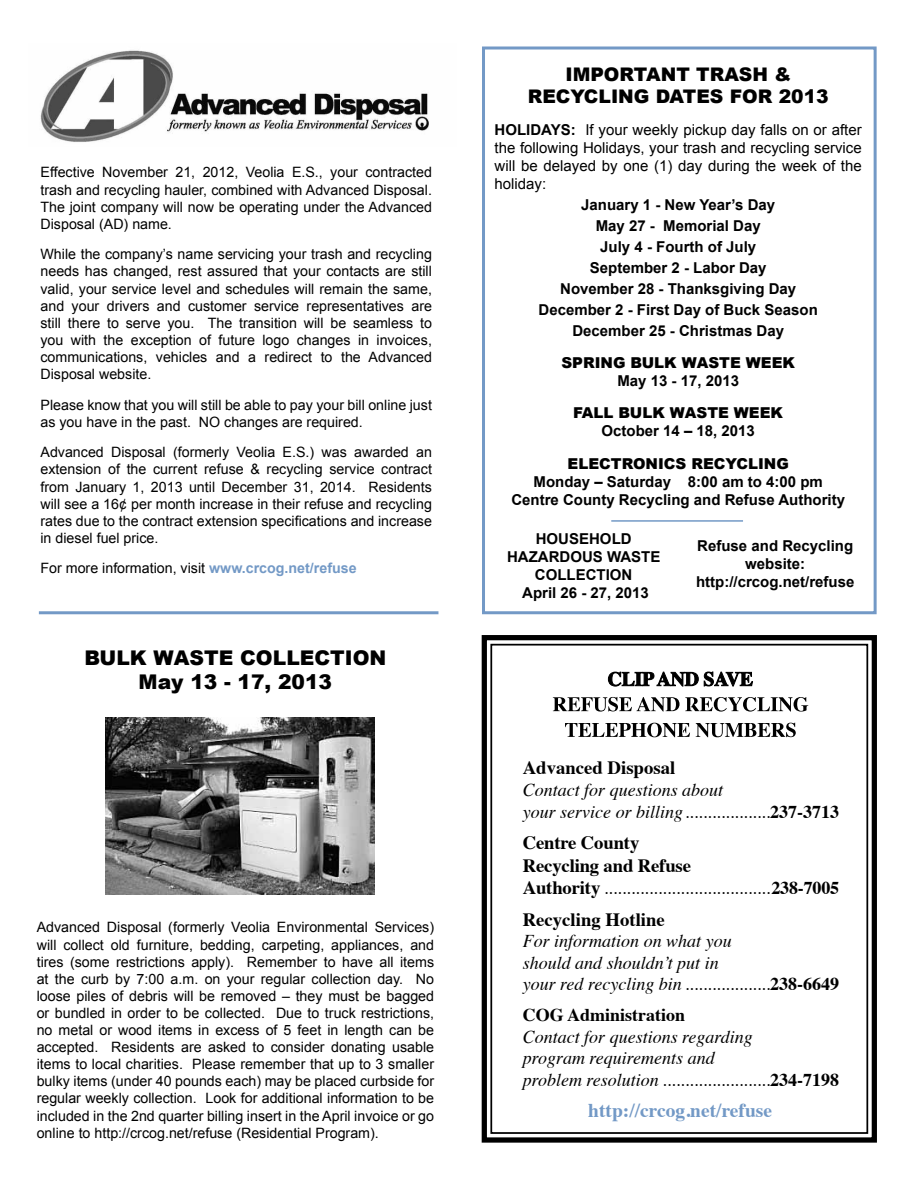
<style>
.page{position:relative;width:918px;height:1188px;background:#fff}
.page>*{position:absolute;margin:0;border:0;box-sizing:border-box;transform-origin:0 0}
.t1{font:900 20.25px/24.3px "Arial";color:#000;text-align:center}
.t2{font:700 19.5px "Times";color:#7399c6}
.t3{font:700 18.75px/22.5px "Times";color:#000}
.t4{font:900 18.75px/22.5px "Arial";color:#000;text-align:center}
.t5{font:italic 18px/21.6px "Times";color:#000}
.t6{font:700 18px "Times";color:#000}
.t7{font:700 15px/21px "Arial";color:#000;text-align:center}
.t8{font:15px/18px "Arial";color:#000;text-align:justify}
.t9{font:900 15px "Arial";color:#000}
.t10{font:14.25px/17.1px "Arial";color:#000;text-align:justify}
.s1{font-weight:700;color:#7399c6}
.s2{font-weight:700}
.s3{font-weight:700;font-style:normal}
.s4{font-weight:700;font-style:normal;font-size:18.75px}
</style>
<div class="page">
<svg style="left:481px;top:635px;width:396px;height:508px"></svg>
<div style="left:490px;top:644px;width:378px;height:490px;border:2px solid #000"></div>
<svg style="left:565px;top:723px;width:231px;height:14px"></svg>
<svg style="left:553px;top:697px;width:255px;height:15px"></svg>
<svg style="left:608px;top:671px;width:145px;height:16px"></svg>
<hr style="left:39px;top:611px;width:399px;height:3px;background:#7399c6">
<div style="left:482px;top:46px;width:395px;height:568px;border:3px solid #7399c6"></div>
<hr style="left:611px;top:520px;width:132px;height:2px;background:#7399c6">
<img style="left:106px;top:717px;width:268px;height:178px">
<img style="left:40px;top:50px;width:389px;height:92px">
<p class="t10" style="left:40px;top:164px;width:393px">Effective November 21, 2012, Veolia E.S., your contracted trash and recycling hauler, combined with Advanced Disposal.<br>The joint company will now be operating under the Advanced Disposal (AD) name.</p>
<p class="t10" style="left:40px;top:246px;width:393px">While the company’s name servicing your trash and recycling needs has changed, rest assured that your contacts are still valid, your service level and schedules will remain the same, and your drivers and customer service representatives are still there to serve you. The transition will be seamless to you with the exception of future logo changes in invoices, communications, vehicles and a redirect to the Advanced Disposal website.</p>
<p class="t10" style="left:40px;top:396px;width:393px">Please know that you will still be able to pay your bill online just as you have in the past. NO changes are required.</p>
<p class="t10" style="left:40px;top:444px;width:393px">Advanced Disposal (formerly Veolia E.S.) was awarded an extension of the current refuse &amp; recycling service contract from January 1, 2013 until December 31, 2014. Residents will see a 16¢ per month increase in their refuse and recycling rates due to the contract extension specifications and increase in diesel fuel price.</p>
<p class="t10" style="left:40px;top:560px;width:318px">For more information, visit <span class="s1">www.crcog.net/refuse</span></p>
<h1 class="t1" style="left:84px;top:645px;width:304px">BULK WASTE COLLECTION<br>May 13 - 17, 2013</h1>
<p class="t10" style="left:37px;top:919px;width:399px">Advanced Disposal (formerly Veolia Environmental Services) will collect old furniture, bedding, carpeting, appliances, and tires (some restrictions apply). Remember to have all items at the curb by 7:00 a.m. on your regular collection day. No loose piles of debris will be removed – they must be bagged or bundled in order to be collected. Due to truck restrictions, no metal or wood items in excess of 5 feet in length can be accepted. Residents are asked to consider donating usable items to local charities. Please remember that up to 3 smaller bulky items (under 40 pounds each) may be placed curbside for regular weekly collection. Look for additional information to be included in the 2nd quarter billing insert in the April invoice or go online to http://crcog.net/refuse (Residential Program).</p>
<h3 class="t4" style="left:528px;top:62px;width:302px">IMPORTANT TRASH &amp;<br>RECYCLING DATES FOR 2013</h3>
<p class="t8" style="left:495px;top:120px;width:369px"><span class="s2">HOLIDAYS:</span> If your weekly pickup day falls on or after the following Holidays, your trash and recycling service will be delayed by one (1) day during the week of the holiday:</p>
<p class="t7" style="left:539px;top:194px;width:281px">January 1 - New Year’s Day<br>May 27 - Memorial Day<br>July 4 - Fourth of July<br>September 2 - Labor Day<br>November 28 - Thanksgiving Day<br>December 2 - First Day of Buck Season<br>December 25 - Christmas Day</p>
<p class="t9" style="left:561px;top:352px;width:235px">SPRING BULK WASTE WEEK</p>
<p class="t7" style="left:617px;top:370px;width:123px">May 13 - 17, 2013</p>
<p class="t9" style="left:573px;top:402px;width:211px">FALL BULK WASTE WEEK</p>
<p class="t7" style="left:602px;top:421px;width:155px">October 14 – 18, 2013</p>
<p class="t9" style="left:568px;top:453px;width:223px">ELECTRONICS RECYCLING</p>
<p class="t7" style="left:511px;top:472px;width:335px;line-height:18px">Monday – Saturday 8:00 am to 4:00 pm<br>Centre County Recycling and Refuse Authority</p>
<p class="t7" style="left:507px;top:530px;width:126px;line-height:18px;text-align:left;text-indent:29px">HOUSEHOLD<br>HAZARDOUS WAST</p>
<p class="t7" style="left:650px;top:547px;width:12px">E</p>
<p class="t7" style="left:522px;top:566px;width:128px;line-height:18px;text-align:left;text-indent:13px">COLLECTION<br>April 26 - 27, 2013</p>
<p class="t7" style="left:696px;top:537px;width:160px;line-height:18px">Refuse and Recycling website: http://crcog.net/refuse</p>
<h3 class="t3" style="left:523px;top:755px;width:154px">Advanced Disposal</h3>
<p class="t5" style="left:523px;top:778px;width:318px">Contact for questions about<br>your service or billing...................<span class="s3">237-3713</span></p>
<h3 class="t3" style="left:523px;top:830px;width:170px">Centre County<br>Recycling and Refuse</h3>
<p class="t5" style="left:523px;top:876px;width:318px"><span class="s4">Authority</span> .....................................<span class="s3">238-7005</span></p>
<h3 class="t3" style="left:523px;top:906px;width:144px">Recycling Hotline</h3>
<p class="t5" style="left:523px;top:929px;width:318px">For information on what you<br>should and shouldn’t put in<br>your red recycling bin ...................<span class="s3">238-6649</span></p>
<p class="t6" style="left:523px;top:998px;width:164px">COG Administration</p>
<p class="t5" style="left:523px;top:1025px;width:318px">Contact for questions regarding<br>program requirements and<br>problem resolution ........................<span class="s3">234-7198</span></p>
<h2 class="t2" style="left:588px;top:1092px;width:185px">http://crcog.net/refuse</h2>
</div>
